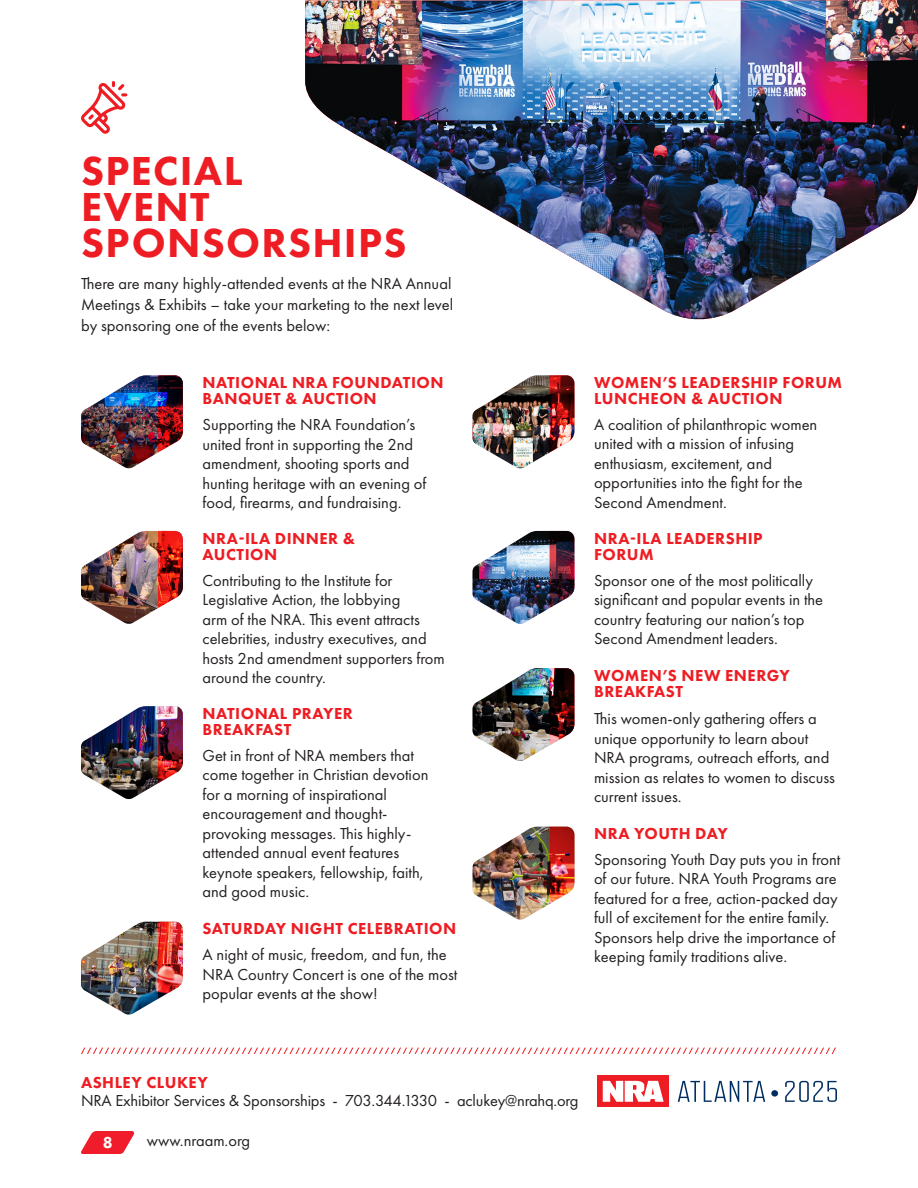
<style>
.page{position:relative;width:918px;height:1188px;background:#fff}
.page>*{position:absolute;margin:0;border:0;box-sizing:border-box;transform-origin:0 0}
.t1{font:800 42px "Futura PT";letter-spacing:.03em;color:#ee1d23}
.t2{font:16.5px/19.5px "Futura PT";color:#231f20}
.t3{font:800 16.5px/16.5px "Futura PT";letter-spacing:.03em;color:#ee1d23}
.t4{font:800 16.5px "Futura PT";color:#fff}
</style>
<div class="page">
<svg style="left:81px;top:1131px;width:54px;height:23px"></svg>
<img style="left:81px;top:375px;width:102px;height:94px">
<img style="left:81px;top:706px;width:102px;height:93px">
<img style="left:473px;top:375px;width:102px;height:94px">
<img style="left:81px;top:531px;width:102px;height:93px">
<img style="left:473px;top:531px;width:102px;height:93px">
<img style="left:473px;top:668px;width:102px;height:93px">
<img style="left:473px;top:827px;width:102px;height:93px">
<img style="left:81px;top:922px;width:102px;height:93px">
<svg style="left:81px;top:1048px;width:755px;height:6px"></svg>
<img style="left:305px;top:0;width:613px;height:320px">
<svg style="left:81px;top:81px;width:46px;height:53px"></svg>
<div style="left:597px;top:1076px;width:72px;height:31px;background:#ee1d23"></div>
<svg style="left:603px;top:1081px;width:61px;height:21px"></svg>
<svg style="left:678px;top:1081px;width:87px;height:21px"></svg>
<div style="left:771px;top:1090px;width:7px;height:7px;background:#002e62;border-radius:50%"></div>
<svg style="left:785px;top:1081px;width:52px;height:21px"></svg>
<p class="t1" style="left:81px;top:145px;width:163px">SPECIAL</p>
<p class="t1" style="left:81px;top:181px;width:130px">EVENT</p>
<p class="t1" style="left:81px;top:217px;width:327px">SPONSORSHIPS</p>
<p class="t2" style="left:81px;top:273px;width:374px;line-height:21px;text-align:justify">There are many highly-attended events at the NRA Annual Meetings &amp; Exhibits – take your marketing to the next level by sponsoring one of the events below:</p>
<p class="t3" style="left:203px;top:374px;width:242px">NATIONAL NRA FOUNDATION<br>BANQUET &amp; AUCTION</p>
<p class="t2" style="left:202px;top:415px;width:225px">Supporting the NRA Foundation’s united front in supporting the 2nd amendment, shooting sports and hunting heritage with an evening of food, firearms, and fundraising.</p>
<p class="t3" style="left:203px;top:530px;width:154px">NRA-ILA DINNER &amp;<br>AUCTION</p>
<p class="t2" style="left:202px;top:570px;width:244px">Contributing to the Institute for Legislative Action, the lobbying<br>arm of the NRA. This event attracts celebrities, industry executives, and hosts 2nd amendment supporters from around the country.</p>
<p class="t3" style="left:203px;top:705px;width:152px">NATIONAL PRAYER</p>
<p class="t3" style="left:203px;top:721px;width:90px">BREAKFAST</p>
<p class="t2" style="left:202px;top:746px;width:227px">Get in front of NRA members that come together in Christian devotion for a morning of inspirational encouragement and thought&shy;provoking messages. This highly&shy;attended annual event features keynote speakers, fellowship, faith, and good music.</p>
<p class="t3" style="left:203px;top:920px;width:255px">SATURDAY NIGHT CELEBRATION</p>
<p class="t2" style="left:202px;top:945px;width:256px">A night of music, freedom, and fun, the<br>NRA Country Concert is one of the most popular events at the show!</p>
<p class="t3" style="left:594px;top:374px;width:250px">WOMEN’S LEADERSHIP FORUM<br>LUNCHEON &amp; AUCTION</p>
<p class="t2" style="left:594px;top:415px;width:225px">A coalition of philanthropic women united with a mission of infusing enthusiasm, excitement, and opportunities into the fight for the<br>Second Amendment.</p>
<p class="t3" style="left:594px;top:530px;width:170px">NRA-ILA LEADERSHIP</p>
<p class="t3" style="left:594px;top:546px;width:61px">FORUM</p>
<p class="t2" style="left:594px;top:570px;width:231px">Sponsor one of the most politically significant and popular events in the country featuring our nation’s top Second Amendment leaders.</p>
<p class="t3" style="left:594px;top:667px;width:197px">WOMEN’S NEW ENERGY<br>BREAKFAST</p>
<p class="t2" style="left:594px;top:709px;width:243px">This women-only gathering offers a unique opportunity to learn about<br>NRA programs, outreach efforts, and mission as relates to women to discuss current issues.</p>
<p class="t3" style="left:594px;top:825px;width:135px">NRA YOUTH DAY</p>
<p class="t2" style="left:594px;top:850px;width:248px">Sponsoring Youth Day puts you in front of our future. NRA Youth Programs are featured for a free, action-packed day full of excitement for the entire family.<br>Sponsors help drive the importance of keeping family traditions alive.</p>
<p class="t3" style="left:81px;top:1074px;width:128px">ASHLEY CLUKEY</p>
<p class="t2" style="left:81px;top:1091px;width:499px">NRA Exhibitor Services &amp; Sponsorships - 703.344.1330 - aclukey@nrahq.org</p>
<p class="t4" style="left:103px;top:1132px;width:11px">8</p>
<p class="t2" style="left:147px;top:1131px;width:105px">www.nraam.org</p>
</div>
